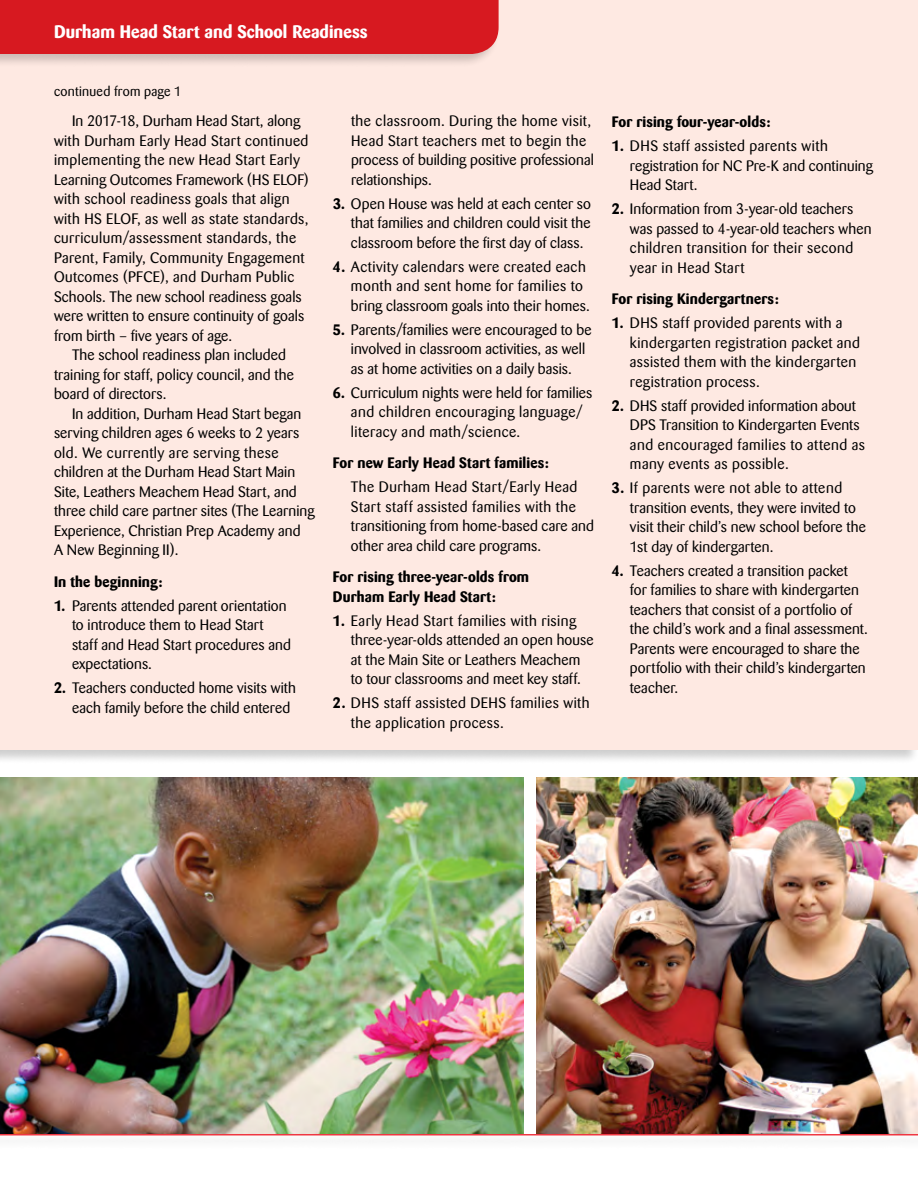
<style>
.page{position:relative;width:918px;height:1188px;background:#fff}
.page>*{position:absolute;margin:0;border:0;box-sizing:border-box;transform-origin:0 0}
.t1{font:700 18px "Barmeno";color:#fff}
.t2{font:15px/19.5px "Barmeno";letter-spacing:.01em;color:#000}
.t3{font:15px/19.5px "Barmeno";letter-spacing:.03em;color:#000}
.t4{font:700 15px/19.5px "Barmeno";letter-spacing:.01em;color:#000}
.t5{font:15px/19.5px "Barmeno";letter-spacing:.035em;color:#000}
.t6{font:13.5px "Barmeno";letter-spacing:.02em;color:#000}
.s1{font-weight:700}
</style>
<div class="page">
<img style="left:537px;top:777px;width:381px;height:355px">
<img style="left:0;top:777px;width:523px;height:355px">
<div style="left:0;top:1132px;width:918px;height:18px;background:#000;opacity:.2"></div>
<hr style="left:0;top:1134px;width:918px;height:2px;background:#ef3742">
<div style="left:0;top:0;width:918px;height:750px;background:#fee9e2"></div>
<div style="left:0;top:0;width:500px;height:68px;background:#000;opacity:.2"></div>
<div style="left:0;top:0;width:499px;height:54px;background:#d71920"></div>
<p class="t1" style="left:54px;top:21px;width:315px">Durham Head Start and School Readiness</p>
<p class="t6" style="left:54px;top:83px;width:129px">continued from page 1</p>
<p class="t2" style="left:72px;top:112px;width:230px">In 2017-18, Durham Head Start, along</p>
<p class="t3" style="left:54px;top:131px;width:256px">with Durham Early Head Start continued</p>
<p class="t3" style="left:54px;top:151px;width:247px">implementing the new Head Start Early</p>
<p class="t2" style="left:54px;top:170px;width:256px">Learning Outcomes Framework (HS ELOF)</p>
<p class="t3" style="left:54px;top:190px;width:237px">with school readiness goals that align</p>
<p class="t2" style="left:54px;top:209px;width:256px">with HS ELOF, as well as state standards,</p>
<p class="t3" style="left:54px;top:229px;width:244px">curriculum/assessment standards, the</p>
<p class="t2" style="left:54px;top:248px;width:252px">Parent, Family, Community Engagement</p>
<p class="t3" style="left:54px;top:268px;width:242px">Outcomes (PFCE), and Durham Public</p>
<p class="t2" style="left:54px;top:287px;width:249px">Schools. The new school readiness goals</p>
<p class="t2" style="left:54px;top:307px;width:252px">were written to ensure continuity of goals</p>
<p class="t2" style="left:54px;top:326px;width:180px">from birth – five years of age.</p>
<p class="t2" style="left:72px;top:346px;width:216px">The school readiness plan included</p>
<p class="t2" style="left:54px;top:365px;width:241px">training for staff, policy council, and the</p>
<p class="t2" style="left:54px;top:385px;width:114px">board of directors.</p>
<p class="t2" style="left:72px;top:404px;width:231px">In addition, Durham Head Start began</p>
<p class="t2" style="left:54px;top:424px;width:247px">serving children ages 6 weeks to 2 years</p>
<p class="t5" style="left:54px;top:443px;width:226px">old. We currently are serving these</p>
<p class="t2" style="left:54px;top:463px;width:243px">children at the Durham Head Start Main</p>
<p class="t2" style="left:54px;top:482px;width:244px">Site, Leathers Meachem Head Start, and</p>
<p class="t2" style="left:54px;top:502px;width:262px">three child care partner sites (The Learning</p>
<p class="t2" style="left:54px;top:521px;width:248px">Experience, Christian Prep Academy and</p>
<p class="t2" style="left:54px;top:541px;width:126px">A New Beginning II).</p>
<p class="t4" style="left:54px;top:572px;width:110px">In the beginning:</p>
<p class="t2" style="left:72px;top:596px;width:221px;text-indent:-18px"><span class="s1">1.</span> Parents attended parent orientation to introduce them to Head Start staff and Head Start procedures and expectations.</p>
<p class="t2" style="left:72px;top:679px;width:225px;text-indent:-18px"><span class="s1">2.</span> Teachers conducted home visits with each family before the child entered</p>
<p class="t2" style="left:351px;top:112px;width:244px">the classroom. During the home visit, Head Start teachers met to begin the process of building positive professional relationships.</p>
<p class="t2" style="left:351px;top:194px;width:241px;text-align:justify;text-indent:-18px"><span class="s1">3.</span> Open House was held at each center so that families and children could visit the classroom before the first day of class.</p>
<p class="t3" style="left:351px;top:257px;width:240px;text-indent:-18px"><span class="s1">4.</span> Activity calendars were created each month and sent home for families to bring classroom goals into their homes.</p>
<p class="t2" style="left:351px;top:320px;width:242px;text-indent:-18px"><span class="s1">5.</span> Parents/families were encouraged to be involved in classroom activities, as well as at home activities on a daily basis.</p>
<p class="t3" style="left:351px;top:383px;width:243px;text-indent:-18px"><span class="s1">6.</span> Curriculum nights were held for families and children encouraging language/ literacy and math/science.</p>
<p class="t4" style="left:333px;top:453px;width:218px">For new Early Head Start families:</p>
<p class="t2" style="left:351px;top:478px;width:244px">The Durham Head Start/Early Head Start staff assisted families with the transitioning from home-based care and other area child care programs.</p>
<p class="t4" style="left:333px;top:567px;width:198px">For rising three-year-olds from<br>Durham Early Head Start:</p>
<p class="t2" style="left:351px;top:611px;width:244px;text-indent:-18px"><span class="s1">1.</span> Early Head Start families with rising three-year-olds attended an open house at the Main Site or Leathers Meachem to tour classrooms and meet key staff.</p>
<p class="t5" style="left:351px;top:694px;width:240px;text-indent:-18px"><span class="s1">2.</span> DHS staff assisted DEHS families with the application process.</p>
<p class="t4" style="left:612px;top:112px;width:160px">For rising four-year-olds:</p>
<p class="t2" style="left:630px;top:136px;width:244px;text-indent:-18px"><span class="s1">1.</span> DHS staff assisted parents with registration for NC Pre-K and continuing<br>Head Start.</p>
<p class="t2" style="left:630px;top:199px;width:243px;text-indent:-18px"><span class="s1">2.</span> Information from 3-year-old teachers was passed to 4-year-old teachers when children transition for their second year in Head Start</p>
<p class="t4" style="left:612px;top:289px;width:168px">For rising Kindergartners:</p>
<p class="t3" style="left:630px;top:313px;width:232px;text-indent:-18px"><span class="s1">1.</span> DHS staff provided parents with a kindergarten registration packet and assisted them with the kindergarten registration process.</p>
<p class="t2" style="left:630px;top:396px;width:237px;text-indent:-18px"><span class="s1">2.</span> DHS staff provided information about DPS Transition to Kindergarten Events and encouraged families to attend as many events as possible.</p>
<p class="t2" style="left:630px;top:478px;width:237px;text-indent:-18px"><span class="s1">3.</span> If parents were not able to attend transition events, they were invited to visit their child’s new school before the 1st day of kindergarten.</p>
<p class="t2" style="left:630px;top:561px;width:239px;text-indent:-18px"><span class="s1">4.</span> Teachers created a transition packet for families to share with kindergarten teachers that consist of a portfolio of the child’s work and a final assessment.<br>Parents were encouraged to share the portfolio with their child’s kindergarten teacher.</p>
</div>
